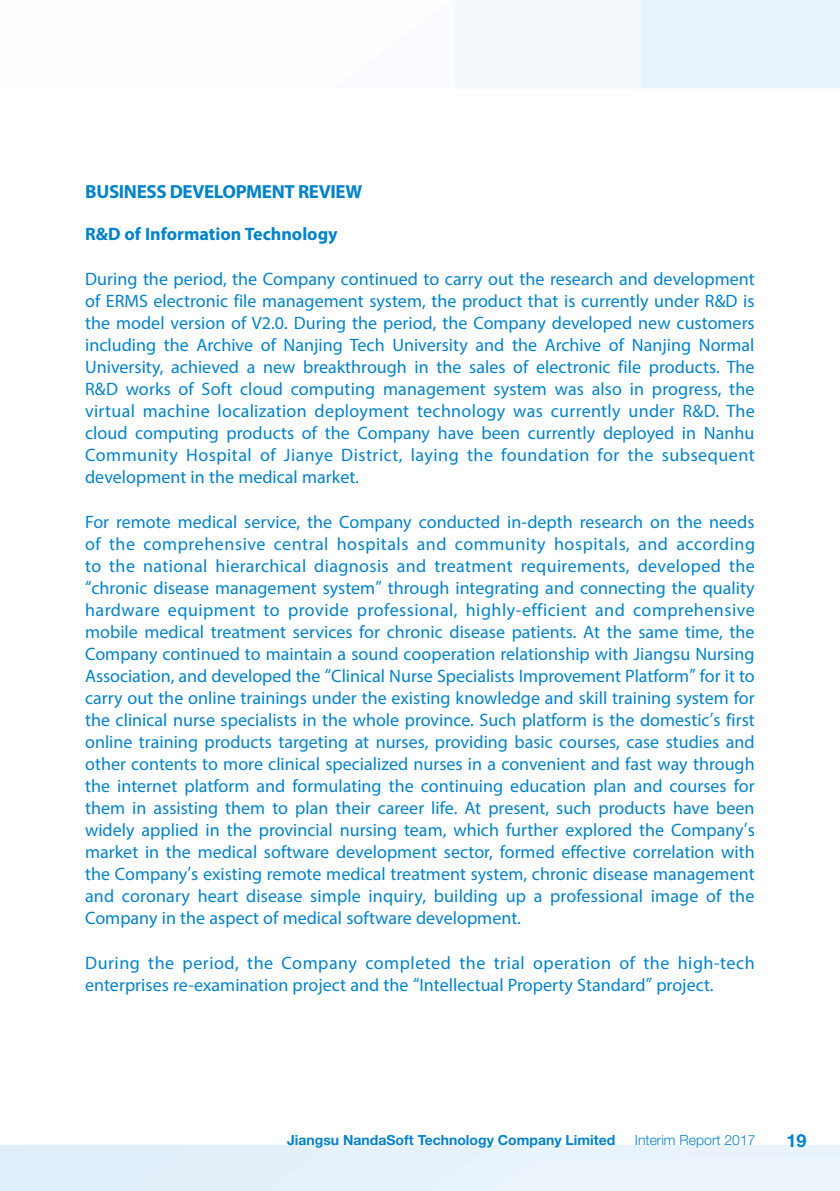
<style>
.page{position:relative;width:840px;height:1191px;background:#fff}
.page>*{position:absolute;margin:0;border:0;box-sizing:border-box;transform-origin:0 0}
.t1{font:700 19px "Myriad Pro";letter-spacing:-.02em;color:#0083cb}
.t2{font:18px/22px "Myriad Pro";color:#0083cb;text-align:justify}
.t3{font:700 18px "Myriad Pro";color:#0083cb}
.t4{font:700 18px "Helvetica Neue LT Std";color:#0083cb}
.t5{font:700 14px "Helvetica Neue LT Std";color:#0083cb}
.t6{font:300 14px "Helvetica Neue LT Std";color:#0083cb}
</style>
<div class="page">
<p class="t1" style="left:85px;top:180px;width:278px">BUSINESS DEVELOPMENT REVIEW</p>
<p class="t3" style="left:85px;top:222px;width:254px">R&amp;D of Information Technology</p>
<p class="t2" style="left:85px;top:268px;width:670px">During the period, the Company continued to carry out the research and development of ERMS electronic file management system, the product that is currently under R&amp;D is the model version of V2.0. During the period, the Company developed new customers including the Archive of Nanjing Tech University and the Archive of Nanjing Normal University, achieved a new breakthrough in the sales of electronic file products. The R&amp;D works of Soft cloud computing management system was also in progress, the virtual machine localization deployment technology was currently under R&amp;D. The cloud computing products of the Company have been currently deployed in Nanhu Community Hospital of Jianye District, laying the foundation for the subsequent development in the medical market.</p>
<p class="t2" style="left:85px;top:510px;width:671px">For remote medical service, the Company conducted in-depth research on the needs of the comprehensive central hospitals and community hospitals, and according to the national hierarchical diagnosis and treatment requirements, developed the “chronic disease management system” through integrating and connecting the quality hardware equipment to provide professional, highly-efficient and comprehensive mobile medical treatment services for chronic disease patients. At the same time, the Company continued to maintain a sound cooperation relationship with Jiangsu Nursing Association, and developed the “Clinical Nurse Specialists Improvement Platform” for it to carry out the online trainings under the existing knowledge and skill training system for the clinical nurse specialists in the whole province. Such platform is the domestic’s first online training products targeting at nurses, providing basic courses, case studies and other contents to more clinical specialized nurses in a convenient and fast way through the internet platform and formulating the continuing education plan and courses for them in assisting them to plan their career life. At present, such products have been widely applied in the provincial nursing team, which further explored the Company’s market in the medical software development sector, formed effective correlation with the Company’s existing remote medical treatment system, chronic disease management and coronary heart disease simple inquiry, building up a professional image of the Company in the aspect of medical software development.</p>
<p class="t2" style="left:85px;top:951px;width:670px">During the period, the Company completed the trial operation of the high-tech enterprises re-examination project and the “Intellectual Property Standard” project.</p>
<p class="t5" style="left:287px;top:1130px;width:330px">Jiangsu NandaSoft Technology Company Limited</p>
<p class="t6" style="left:634px;top:1131px;width:122px">Interim Report 2017</p>
<p class="t4" style="left:785px;top:1129px;width:22px">19</p>
</div>
